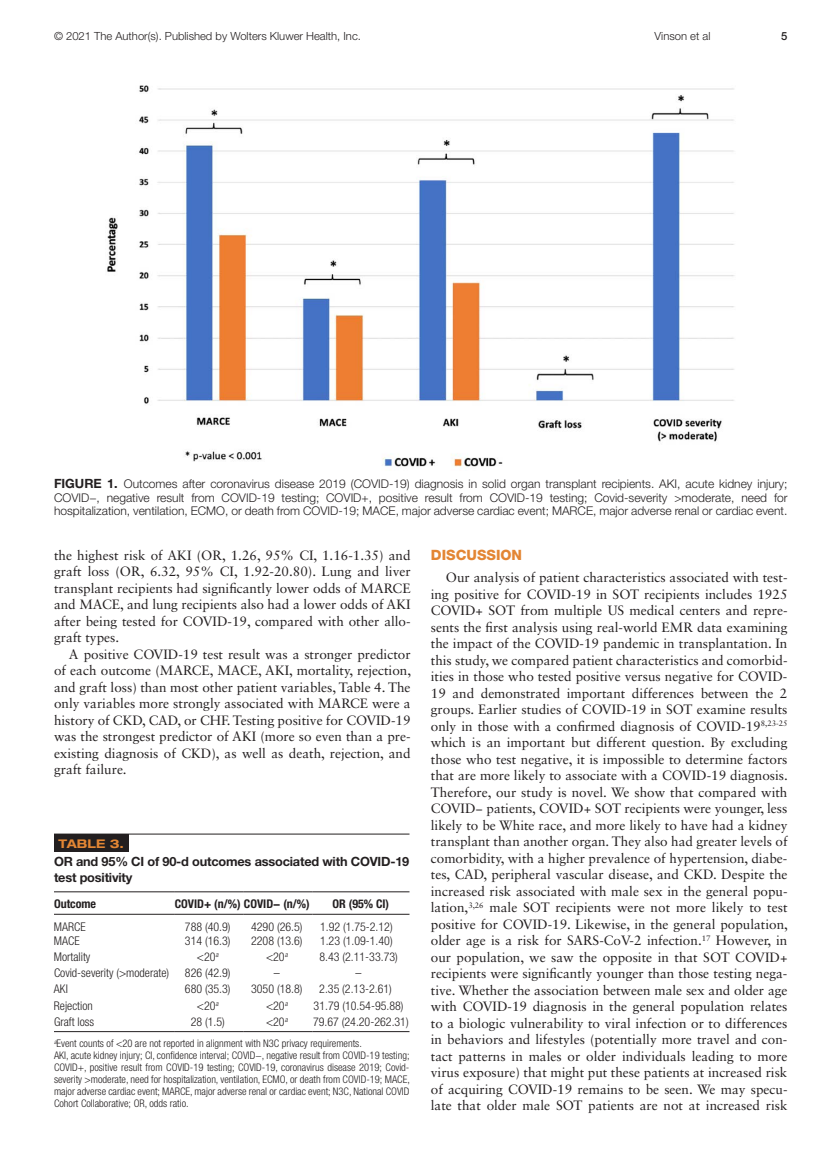
<style>
.page{position:relative;width:837px;height:1161px;background:#fff}
.page>*{position:absolute;margin:0;border:0;box-sizing:border-box;transform-origin:0 0}
.t1{font:800 14.25px "Helvetica Neue LT Std";color:#e38634}
.t2{font:13.5px/16.5px "Sabon LT Std";color:#231f20;text-align:justify}
.t3{font:700 12.75px/16.5px "Helvetica Neue LT Std";letter-spacing:-.015em;color:#231f20}
.t4{font:300 12px/13.5px "Helvetica Neue LT Std";color:#231f20;text-align:justify}
.t5{font:300 condensed 12px "Helvetica Neue LT Std";color:#231f20}
.t6{font:700 condensed 12px "Helvetica Neue LT Std";color:#231f20}
.t7{font:700 expanded 12px "Helvetica Neue LT Std";color:#e38634}
.t8{font:300 11.25px "Helvetica Neue LT Std";color:#231f20}
.t9{font:500 11.25px "Helvetica Neue LT Std";color:#231f20}
.t10{font:300 condensed 10.5px/12px "Helvetica Neue LT Std";color:#231f20}
.s1{font-weight:700;font-size:12.75px}
</style>
<div class="page">
<img style="left:107px;top:85px;width:628px;height:383px">
<hr style="left:54px;top:891px;width:120px;height:1px;background:#231f20">
<hr style="left:174px;top:891px;width:69px;height:1px;background:#231f20">
<hr style="left:243px;top:891px;width:69px;height:1px;background:#231f20">
<hr style="left:312px;top:891px;width:98px;height:1px;background:#231f20">
<hr style="left:54px;top:914px;width:120px;height:1px;background:#231f20">
<hr style="left:174px;top:914px;width:69px;height:1px;background:#231f20">
<hr style="left:243px;top:914px;width:69px;height:1px;background:#231f20">
<hr style="left:312px;top:914px;width:98px;height:1px;background:#231f20">
<hr style="left:54px;top:1031px;width:120px;height:1px;background:#231f20">
<hr style="left:174px;top:1031px;width:69px;height:1px;background:#231f20">
<hr style="left:243px;top:1031px;width:69px;height:1px;background:#231f20">
<hr style="left:312px;top:1031px;width:98px;height:1px;background:#231f20">
<div style="left:54px;top:834px;width:75px;height:17px;background:#231f20"></div>
<hr style="left:54px;top:834px;width:356px;height:1px;background:#231f20">
<p class="t8" style="left:54px;top:29px;width:309px">© 2021 The Author(s). Published by Wolters Kluwer Health, Inc.</p>
<p class="t8" style="left:655px;top:29px;width:57px">Vinson et al</p>
<p class="t9" style="left:781px;top:29px;width:8px">5</p>
<p class="t4" style="left:54px;top:477px;width:735px"><span class="s1">FIGURE 1.</span> Outcomes after coronavirus disease 2019 (COVID-19) diagnosis in solid organ transplant recipients. AKI, acute kidney injury; COVID−, negative result from COVID-19 testing; COVID+, positive result from COVID-19 testing; Covid-severity &gt;moderate, need for hospitalization, ventilation, ECMO, or death from COVID-19; MACE, major adverse cardiac event; MARCE, major adverse renal or cardiac event.</p>
<p class="t2" style="left:54px;top:547px;width:358px">the highest risk of AKI (OR, 1.26, 95% CI, 1.16-1.35) and graft loss (OR, 6.32, 95% CI, 1.92-20.80). Lung and liver transplant recipients had significantly lower odds of MARCE and MACE, and lung recipients also had a lower odds of AKI after being tested for COVID-19, compared with other allo&shy;graft types.</p>
<p class="t2" style="left:54px;top:646px;width:359px;text-indent:15px">A positive COVID-19 test result was a stronger predictor of each outcome (MARCE, MACE, AKI, mortality, rejection, and graft loss) than most other patient variables, Table 4. The only variables more strongly associated with MARCE were a history of CKD, CAD, or CHF. Testing positive for COVID-19 was the strongest predictor of AKI (more so even than a pre&shy;existing diagnosis of CKD), as well as death, rejection, and graft failure.</p>
<p class="t7" style="left:58px;top:836px;width:67px">TABLE 3.</p>
<p class="t3" style="left:54px;top:853px;width:357px">OR and 95% CI of 90-d outcomes associated with COVID-19 test positivity</p>
<p class="t6" style="left:54px;top:897px;width:44px">Outcome</p>
<p class="t6" style="left:175px;top:897px;width:136px">COVID+ (n/%) COVID− (n/%)</p>
<p class="t6" style="left:333px;top:897px;width:58px">OR (95% CI)</p>
<p class="t5" style="left:54px;top:920px;width:33px">MARCE</p>
<p class="t5" style="left:185px;top:920px;width:47px">788 (40.9)</p>
<p class="t5" style="left:251px;top:920px;width:53px">4290 (26.5)</p>
<p class="t5" style="left:320px;top:920px;width:74px">1.92 (1.75-2.12)</p>
<p class="t5" style="left:54px;top:934px;width:27px">MACE</p>
<p class="t5" style="left:185px;top:934px;width:47px">314 (16.3)</p>
<p class="t5" style="left:251px;top:934px;width:53px">2208 (13.6)</p>
<p class="t5" style="left:320px;top:934px;width:74px">1.23 (1.09-1.40)</p>
<p class="t5" style="left:54px;top:950px;width:38px">Mortality</p>
<p class="t5" style="left:197px;top:950px;width:23px">&lt;20<sup>a</sup></p>
<p class="t5" style="left:266px;top:950px;width:23px">&lt;20<sup>a</sup></p>
<p class="t5" style="left:319px;top:950px;width:80px">8.43 (2.11-33.73)</p>
<p class="t5" style="left:54px;top:966px;width:117px">Covid-severity (&gt;moderate)</p>
<p class="t5" style="left:185px;top:966px;width:47px">826 (42.9)</p>
<p class="t5" style="left:274px;top:966px;width:7px">–</p>
<p class="t5" style="left:356px;top:966px;width:7px">–</p>
<p class="t5" style="left:54px;top:982px;width:15px">AKI</p>
<p class="t5" style="left:185px;top:982px;width:47px">680 (35.3)</p>
<p class="t5" style="left:251px;top:982px;width:53px">3050 (18.8)</p>
<p class="t5" style="left:319px;top:982px;width:74px">2.35 (2.13-2.61)</p>
<p class="t5" style="left:54px;top:998px;width:40px">Rejection</p>
<p class="t5" style="left:197px;top:998px;width:23px">&lt;20<sup>a</sup></p>
<p class="t5" style="left:266px;top:998px;width:23px">&lt;20<sup>a</sup></p>
<p class="t5" style="left:314px;top:998px;width:91px">31.79 (10.54-95.88)</p>
<p class="t5" style="left:54px;top:1015px;width:42px">Graft loss</p>
<p class="t5" style="left:191px;top:1015px;width:36px">28 (1.5)</p>
<p class="t5" style="left:266px;top:1015px;width:23px">&lt;20<sup>a</sup></p>
<p class="t5" style="left:313px;top:1015px;width:97px">79.67 (24.20-262.31)</p>
<p class="t10" style="left:54px;top:1037px;width:357px"><sup>a</sup>Event counts of &lt;20 are not reported in alignment with N3C privacy requirements.<br>AKI, acute kidney injury; CI, confidence interval; COVID−, negative result from COVID-19 testing; COVID+, positive result from COVID-19 testing; COVID-19, coronavirus disease 2019; Covid&shy;severity &gt;moderate, need for hospitalization, ventilation, ECMO, or death from COVID-19; MACE, major adverse cardiac event; MARCE, major adverse renal or cardiac event; N3C, National COVID Cohort Collaborative; OR, odds ratio.</p>
<p class="t1" style="left:431px;top:546px;width:93px">DISCUSSION</p>
<p class="t2" style="left:431px;top:569px;width:359px;text-indent:15px">Our analysis of patient characteristics associated with test&shy;ing positive for COVID-19 in SOT recipients includes 1925<br>COVID+ SOT from multiple US medical centers and repre&shy;sents the first analysis using real-world EMR data examining the impact of the COVID-19 pandemic in transplantation. In this study, we compared patient characteristics and comorbid&shy;ities in those who tested positive versus negative for COVID-19 and demonstrated important differences between the 2 groups. Earlier studies of COVID-19 in SOT examine results only in those with a confirmed diagnosis of COVID-19<sup>8,23-25 </sup>which is an important but different question. By excluding those who test negative, it is impossible to determine factors that are more likely to associate with a COVID-19 diagnosis.<br>Therefore, our study is novel. We show that compared with COVID− patients, COVID+ SOT recipients were younger, less likely to be White race, and more likely to have had a kidney transplant than another organ. They also had greater levels of comorbidity, with a higher prevalence of hypertension, diabe&shy;tes, CAD, peripheral vascular disease, and CKD. Despite the increased risk associated with male sex in the general popu&shy;lation,<sup>3,26</sup> male SOT recipients were not more likely to test positive for COVID-19. Likewise, in the general population, older age is a risk for SARS-CoV-2 infection.<sup>17</sup> However, in our population, we saw the opposite in that SOT COVID+ recipients were significantly younger than those testing nega&shy;tive. Whether the association between male sex and older age with COVID-19 diagnosis in the general population relates to a biologic vulnerability to viral infection or to differences in behaviors and lifestyles (potentially more travel and con&shy;tact patterns in males or older individuals leading to more virus exposure) that might put these patients at increased risk of acquiring COVID-19 remains to be seen. We may specu&shy;late that older male SOT patients are not at increased risk</p>
</div>
